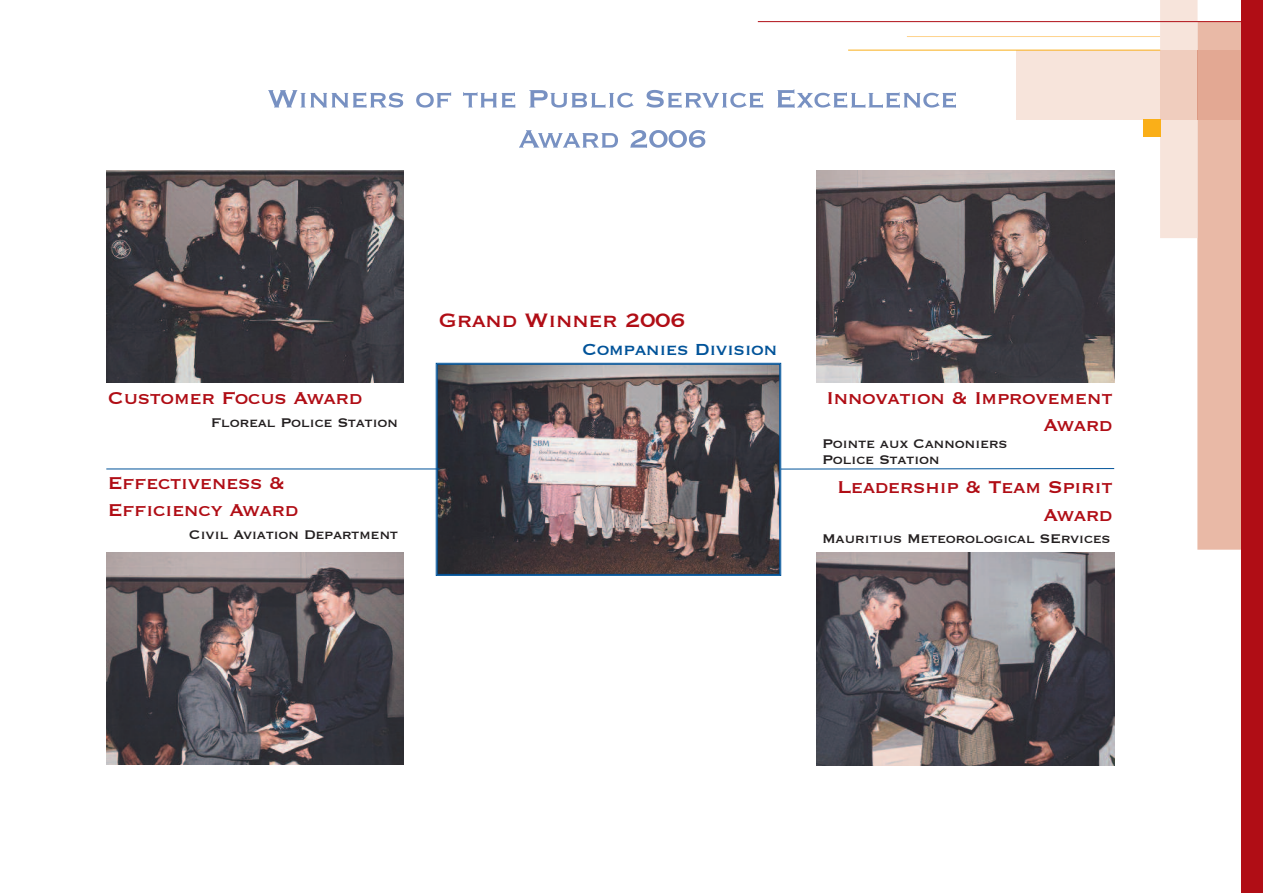
<style>
.page{position:relative;width:1263px;height:893px;background:#fff}
.page>*{position:absolute;margin:0;border:0;box-sizing:border-box;transform-origin:0 0}
.t1{font:25.5px "Copperplate";letter-spacing:-.025em;color:#b00d15}
.t2{font:22.5px/27.3px "Copperplate";letter-spacing:-.025em;color:#b00d15;text-align:right}
.t3{font:21px "Copperplate";letter-spacing:-.025em;color:#015399}
.t4{font:16.5px/16.5px "Copperplate";letter-spacing:-.025em;color:#231f20}
</style>
<div class="page">
<svg style="left:1160px;top:0;width:82px;height:550px"></svg>
<hr style="left:1197px;top:119px;width:1px;height:119px;background:#e3a893">
<div style="left:1016px;top:50px;width:144px;height:69px;background:#f7e4db"></div>
<div style="left:1197px;top:50px;width:45px;height:69px;background:#e3a893"></div>
<div style="left:1160px;top:50px;width:37px;height:69px;background:#f0cdbe"></div>
<hr style="left:1197px;top:50px;width:1px;height:69px;background:#dd9a84">
<hr style="left:758px;top:21px;width:484px;height:1px;background:#b00d15">
<hr style="left:848px;top:50px;width:312px;height:1px;background:#faaf18">
<div style="left:1143px;top:119px;width:17px;height:17px;background:#faaf18"></div>
<hr style="left:1241px;top:121px;width:1px;height:772px;background:#faaf18">
<hr style="left:907px;top:36px;width:253px;height:1px;background:#fed38d">
<div style="left:1242px;top:0;width:21px;height:893px;background:#b00d15"></div>
<svg style="left:268px;top:90px;width:135px;height:18px"></svg>
<svg style="left:519px;top:130px;width:128px;height:18px"></svg>
<img style="left:106px;top:170px;width:298px;height:213px">
<img style="left:816px;top:170px;width:298px;height:213px">
<img style="left:816px;top:553px;width:298px;height:212px">
<img style="left:106px;top:552px;width:298px;height:213px">
<img style="left:439px;top:366px;width:339px;height:207px">
<div style="left:437px;top:364px;width:343px;height:211px;border:1px solid #015399"></div>
<hr style="left:106px;top:469px;width:333px;height:1px;background:#015399">
<svg style="left:781px;top:468px;width:333px;height:1px"></svg>
<h2 class="t2" style="left:108px;top:383px;width:256px">Customer Focus Award</h2>
<p class="t4" style="left:211px;top:413px;width:188px">Floreal Police Station</p>
<h2 class="t2" style="left:108px;top:467px;width:192px;text-align:left">Effectiveness &amp;<br>Efficiency Award</h2>
<p class="t4" style="left:189px;top:525px;width:211px">Civil Aviation Department</p>
<h1 class="t1" style="left:439px;top:304px;width:248px">Grand Winner 2006</h1>
<p class="t3" style="left:582px;top:335px;width:197px">Companies Division</p>
<h2 class="t2" style="left:826px;top:383px;width:288px">Innovation &amp; Improvement<br>Award</h2>
<p class="t4" style="left:822px;top:434px;width:187px">Pointe aux Cannoniers<br>Police Station</p>
<h2 class="t2" style="left:837px;top:472px;width:277px">Leadership &amp; Team Spirit<br>Award</h2>
<p class="t4" style="left:822px;top:530px;width:290px">Mauritius Meteorological SErvices</p>
</div>
